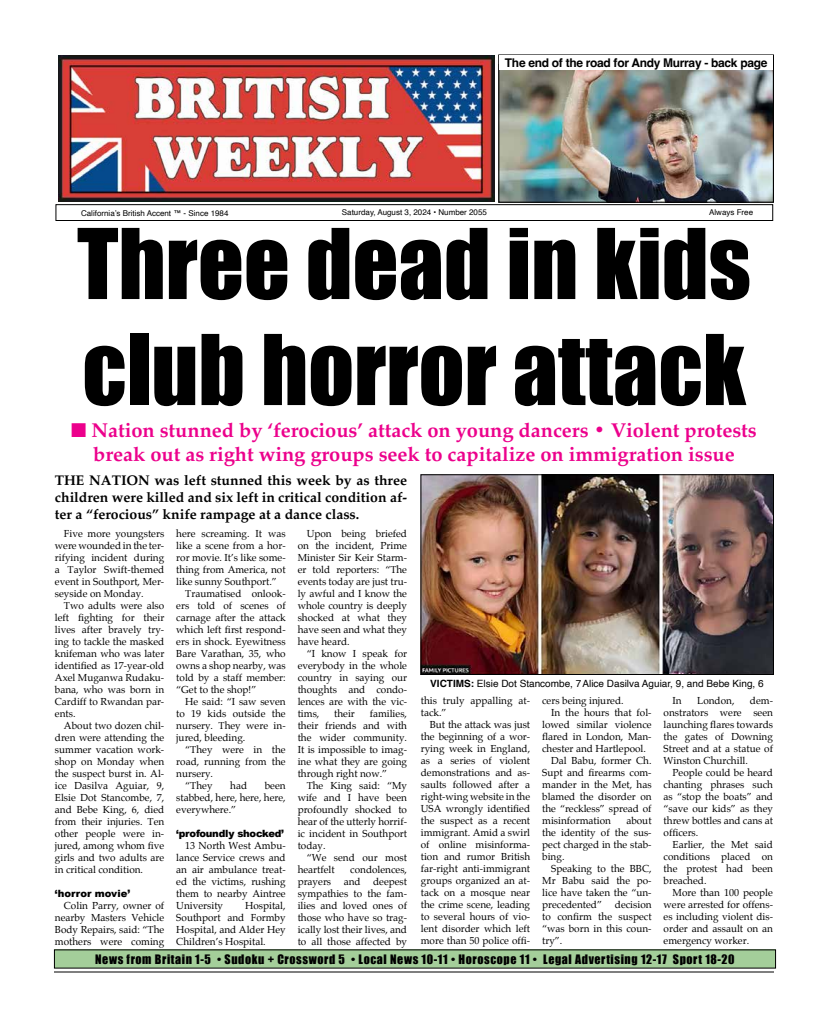
<style>
.page{position:relative;width:828px;height:1026px;background:#fff}
.page>*{position:absolute;margin:0;border:0;box-sizing:border-box;transform-origin:0 0}
.t1{font:90px/106px "Impact";color:#000}
.t2{font:700 20px/24px "Palatino";color:#ec008c;text-align:center}
.t3{font:700 14px/16.8px "Palatino";color:#000;text-align:justify}
.t4{font:12px "Impact";letter-spacing:.05em;color:#000}
.t5{font:700 12px "Helvetica";letter-spacing:-.025em;color:#000}
.t6{font:10px/12px "Palatino";color:#000;text-align:justify}
.t7{font:10px "Helvetica";color:#000}
.t8{font:900 10px "Arial";letter-spacing:-.025em;color:#000}
.t9{font:900 10px "Arial";color:#000}
.t10{font:8px "Helvetica";color:#000}
.s1{font-weight:700}
</style>
<div class="page">
<div style="left:55px;top:204px;width:718px;height:17px;border:1px solid #000"></div>
<img style="left:58px;top:55px;width:437px;height:147px">
<hr style="left:54px;top:972px;width:720px;height:1px;background:#000">
<div style="left:54px;top:950px;width:722px;height:18px;background:#a4ce9a"></div>
<img style="left:500px;top:70px;width:272px;height:131px">
<div style="left:498px;top:54px;width:276px;height:149px;border:1px solid #000"></div>
<div style="left:499px;top:55px;width:274px;height:15px;background:#fff"></div>
<img style="left:422px;top:476px;width:350px;height:197px">
<div style="left:420px;top:474px;width:354px;height:201px;border:1px solid #000"></div>
<p class="t5" style="left:505px;top:56px;width:264px">The end of the road for Andy Murray - back page</p>
<p class="t10" style="left:81px;top:207px;width:149px">California’s British Accent ™ - Since 1984</p>
<p class="t10" style="left:342px;top:206px;width:146px">Saturday, August 3, 2024 • Number 2055</p>
<p class="t10" style="left:709px;top:206px;width:46px">Always Free</p>
<h1 class="t1" style="left:77px;top:208px;width:675px">Three dead in kids club horror attack</h1>
<h2 class="t2" style="left:71px;top:417px;width:687px">■ Nation stunned by ‘ferocious’ attack on young dancers • Violent protests break out as right wing groups seek to capitalize on immigration issue</h2>
<h3 class="t3" style="left:55px;top:472px;width:354px">THE NATION was left stunned this week by as three children were killed and six left in critical condition af&shy;ter a “ferocious” knife rampage at a dance class.</h3>
<p class="t6" style="left:55px;top:527px;width:111px;text-indent:9px">Five more youngsters were wounded in the ter&shy;rifying incident during a Taylor Swift-themed event in Southport, Mer&shy;seyside on Monday.</p>
<p class="t6" style="left:55px;top:599px;width:111px;text-indent:9px">Two adults were also left fighting for their lives after bravely try&shy;ing to tackle the masked knifeman who was later identified as 17-year-old Axel Muganwa Rudaku&shy;bana, who was born in Cardiff to Rwandan par&shy;ents.</p>
<p class="t6" style="left:55px;top:719px;width:111px;text-indent:9px">About two dozen chil&shy;dren were attending the summer vacation work&shy;shop on Monday when the suspect burst in. Al&shy;ice Dasilva Aguiar, 9, Elsie Dot Stancombe, 7, and Bebe King, 6, died from their injuries. Ten other people were in&shy;jured, among whom five girls and two adults are in critical condition.</p>
<p class="t9" style="left:55px;top:886px;width:77px">‘horror movie’</p>
<p class="t6" style="left:55px;top:899px;width:111px;text-indent:9px">Colin Parry, owner of nearby Masters Vehicle Body Repairs, said: “The mothers were coming</p>
<p class="t6" style="left:176px;top:527px;width:111px">here screaming. It was</p>
<p class="t6" style="left:176px;top:539px;width:111px">like a scene from a hor-</p>
<p class="t6" style="left:176px;top:551px;width:111px">ror movie. It’s like some-</p>
<p class="t6" style="left:176px;top:563px;width:111px">thing from America, not</p>
<p class="t6" style="left:176px;top:575px;width:102px">like sunny Southport.”</p>
<p class="t6" style="left:185px;top:587px;width:102px">Traumatised onlook-</p>
<p class="t6" style="left:176px;top:599px;width:111px">ers told of scenes of</p>
<p class="t6" style="left:176px;top:611px;width:111px">carnage after the attack</p>
<p class="t6" style="left:176px;top:623px;width:111px">which left first respond-</p>
<p class="t6" style="left:176px;top:635px;width:111px">ers in shock. Eyewitness</p>
<p class="t6" style="left:176px;top:647px;width:111px">Bare Varathan, 35, who</p>
<p class="t6" style="left:176px;top:659px;width:111px">owns a shop nearby, was</p>
<p class="t6" style="left:176px;top:671px;width:111px">told by a staff member:</p>
<p class="t6" style="left:176px;top:683px;width:82px">“Get to the shop!”</p>
<p class="t6" style="left:185px;top:695px;width:102px">He said: “I saw seven</p>
<p class="t6" style="left:176px;top:707px;width:111px">to 19 kids outside the</p>
<p class="t6" style="left:176px;top:719px;width:111px">nursery. They were in-</p>
<p class="t6" style="left:176px;top:731px;width:71px">jured, bleeding.</p>
<p class="t6" style="left:185px;top:743px;width:102px">“They were in the</p>
<p class="t6" style="left:176px;top:755px;width:111px">road, running from the</p>
<p class="t6" style="left:176px;top:767px;width:38px">nursery.</p>
<p class="t6" style="left:185px;top:779px;width:29px">“They</p>
<p class="t6" style="left:230px;top:779px;width:18px">had</p>
<p class="t6" style="left:298px;top:527px;width:111px;text-indent:9px">Upon being briefed on the incident, Prime Minister Sir Keir Starm&shy;er told reporters: “The events today are just tru&shy;ly awful and I know the whole country is deeply shocked at what they have seen and what they have heard.</p>
<p class="t6" style="left:298px;top:647px;width:111px;text-indent:9px">“I know I speak for everybody in the whole country in saying our thoughts and condo&shy;lences are with the vic&shy;tims,</p>
<p class="t6" style="left:334px;top:707px;width:22px">their</p>
<p class="t6" style="left:298px;top:707px;width:111px;text-indent:72px">families, their friends and with the wider community.<br>It is impossible to imag&shy;ine what they are going through right now.”</p>
<p class="t6" style="left:298px;top:779px;width:111px;text-indent:9px">The King said: “My wife and I have been profoundly shocked to hear of the utterly horrif&shy;ic incident in Southport today.</p>
<p class="t6" style="left:298px;top:851px;width:111px;text-indent:9px">“We send our most heartfelt</p>
<p class="t6" style="left:176px;top:779px;width:111px;text-indent:88px">been stabbed, here, here, here, everywhere.”</p>
<p class="t8" style="left:176px;top:826px;width:109px">‘profoundly shocked’</p>
<p class="t6" style="left:176px;top:839px;width:111px;text-indent:9px">13 North West Ambu&shy;lance Service crews and an air ambulance treat&shy;ed the victims, rushing them to nearby Aintree University</p>
<p class="t6" style="left:298px;top:863px;width:111px;text-indent:53px">condolences, prayers and deepest sympathies to the fam&shy;ilies and loved ones of those who have so trag&shy;ically lost their lives, and to all those affected by</p>
<p class="t6" style="left:176px;top:899px;width:111px;text-indent:69px">Hospital, Southport and Formby Hospital, and Alder Hey Children’s Hospital.</p>
<p class="t7" style="left:430px;top:676px;width:335px"><span class="s1">VICTIMS:</span> Elsie Dot Stancombe, 7 Alice Dasilva Aguiar, 9, and Bebe King, 6</p>
<p class="t6" style="left:421px;top:695px;width:111px">this truly appalling at&shy;tack.”</p>
<p class="t6" style="left:421px;top:719px;width:111px;text-indent:9px">But the attack was just the beginning of a wor&shy;rying week in England, as a series of violent demonstrations and as&shy;saults followed after a right-wing website in the USA wrongly identified the suspect as a recent immigrant. Amid a swirl of online misinforma&shy;tion and rumor British far-right anti-immigrant groups organized an at&shy;tack on a mosque near the crime scene, leading to several hours of vio&shy;lent disorder which left more than 50 police offi-</p>
<p class="t6" style="left:542px;top:695px;width:83px">cers being injured.</p>
<p class="t6" style="left:551px;top:707px;width:102px">In the hours that fol-</p>
<p class="t6" style="left:542px;top:719px;width:111px">lowed similar violence</p>
<p class="t6" style="left:542px;top:731px;width:111px">flared in London, Man-</p>
<p class="t6" style="left:542px;top:743px;width:105px">chester and Hartlepool.</p>
<p class="t6" style="left:551px;top:755px;width:102px">Dal Babu, former Ch.</p>
<p class="t6" style="left:542px;top:767px;width:111px">Supt and firearms com-</p>
<p class="t6" style="left:542px;top:779px;width:111px">mander in the Met, has</p>
<p class="t6" style="left:542px;top:791px;width:111px">blamed the disorder on</p>
<p class="t6" style="left:542px;top:803px;width:111px">the “reckless” spread of</p>
<p class="t6" style="left:542px;top:815px;width:70px">misinformation</p>
<p class="t6" style="left:542px;top:815px;width:111px;text-indent:84px">about the identity of the sus&shy;pect charged in the stab&shy;bing.</p>
<p class="t6" style="left:542px;top:863px;width:111px;text-indent:9px">Speaking to the BBC, Mr Babu said the po&shy;lice have taken the “un&shy;precedented”</p>
<p class="t6" style="left:542px;top:899px;width:111px;text-indent:73px">decision to confirm the suspect “was born in this coun&shy;try”.</p>
<p class="t6" style="left:664px;top:695px;width:111px;text-indent:86px">dem&shy;onstrators were seen launching flares towards the gates of Downing Street and at a statue of Winston Churchill.</p>
<p class="t6" style="left:664px;top:767px;width:111px;text-indent:9px">People could be heard chanting phrases such as “stop the boats” and “save our kids” as they threw bottles and cans at officers.</p>
<p class="t6" style="left:664px;top:839px;width:111px;text-indent:9px">Earlier, the Met said conditions placed on the protest had been breached.</p>
<p class="t6" style="left:664px;top:887px;width:111px;text-indent:9px">More than 100 people were arrested for offens&shy;es including violent dis&shy;order and assault on an emergency worker.</p>
<p class="t6" style="left:673px;top:695px;width:11px">In</p>
<p class="t6" style="left:697px;top:695px;width:39px">London,</p>
<p class="t4" style="left:95px;top:950px;width:641px">News from Britain 1-5 • Sudoku + Crossword 5 • Local News 10-11 • Horoscope 11 • Legal Advertising 12-17 Sport 18-20</p>
</div>
